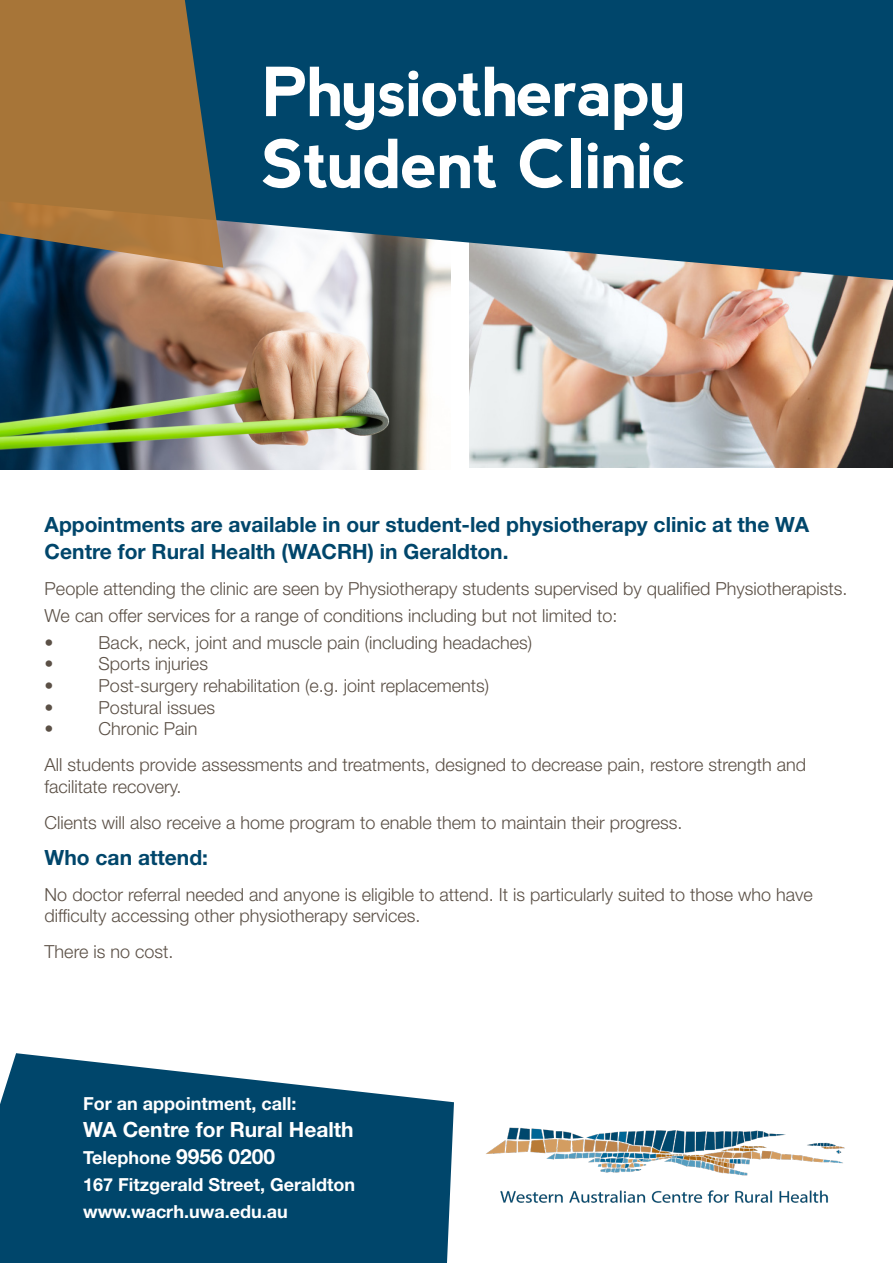
<style>
.page{position:relative;width:893px;height:1263px;background:#fff}
.page>*{position:absolute;margin:0;border:0;box-sizing:border-box;transform-origin:0 0}
.t1{font:700 67.5px "CUCRH Headline";letter-spacing:-.025em;color:#fff}
.t2{font:700 21px/27px "Helvetica Neue LT Std";color:#00466b}
.t3{font:700 21px "Helvetica Neue LT Std";color:#fff}
.t4{font:300 18px/21.6px "Helvetica Neue LT Std";color:#5b5046}
.t5{font:700 18px "Helvetica Neue LT Std";color:#fff}
.s1{font-size:21px}
</style>
<div class="page">
<svg style="left:0;top:1053px;width:454px;height:210px;background:#1f5c7d"></svg>
<img style="left:486px;top:1127px;width:359px;height:76px">
<img style="left:469px;top:280px;width:424px;height:188px">
<img style="left:0;top:280px;width:451px;height:190px">
<svg style="left:0;top:0;width:893px;height:280px;background:#175474"></svg>
<svg style="left:0;top:0;width:223px;height:268px;background:#947040"></svg>
<p class="t1" style="left:262px;top:53px;width:426px">Physiotherapy</p>
<p class="t1" style="left:262px;top:125px;width:427px">Student Clinic</p>
<p class="t2" style="left:45px;top:510px;width:766px">Appointments are available in our student-led physiotherapy clinic at the WA<br>Centre for Rural Health (WACRH) in Geraldton.</p>
<p class="t4" style="left:45px;top:577px;width:804px">People attending the clinic are seen by Physiotherapy students supervised by qualified Physiotherapists.</p>
<p class="t4" style="left:45px;top:604px;width:574px">We can offer services for a range of conditions including but not limited to:</p>
<p class="t4" style="left:45px;top:631px;width:11px">•</p>
<p class="t4" style="left:99px;top:631px;width:435px">Back, neck, joint and muscle pain (including headaches)</p>
<p class="t4" style="left:45px;top:653px;width:11px">•</p>
<p class="t4" style="left:99px;top:653px;width:111px">Sports injuries</p>
<p class="t4" style="left:45px;top:674px;width:11px">•</p>
<p class="t4" style="left:99px;top:674px;width:392px">Post-surgery rehabilitation (e.g. joint replacements)</p>
<p class="t4" style="left:45px;top:696px;width:11px">•</p>
<p class="t4" style="left:99px;top:696px;width:118px">Postural issues</p>
<p class="t4" style="left:45px;top:717px;width:11px">•</p>
<p class="t4" style="left:99px;top:717px;width:100px">Chronic Pain</p>
<p class="t4" style="left:45px;top:753px;width:763px">All students provide assessments and treatments, designed to decrease pain, restore strength and facilitate recovery.</p>
<p class="t4" style="left:45px;top:811px;width:639px">Clients will also receive a home program to enable them to maintain their progress.</p>
<p class="t2" style="left:45px;top:843px;width:165px">Who can attend:</p>
<p class="t4" style="left:45px;top:883px;width:770px">No doctor referral needed and anyone is eligible to attend. It is particularly suited to those who have difficulty accessing other physiotherapy services.</p>
<p class="t4" style="left:45px;top:941px;width:130px">There is no cost.</p>
<p class="t5" style="left:83px;top:1092px;width:215px">For an appointment, call:</p>
<p class="t3" style="left:83px;top:1116px;width:272px">WA Centre for Rural Health</p>
<p class="t5" style="left:83px;top:1146px;width:194px">Telephone <span class="s1">9956 0200</span></p>
<p class="t5" style="left:83px;top:1173px;width:274px">167 Fitzgerald Street, Geraldton</p>
<p class="t5" style="left:83px;top:1200px;width:206px">www.wacrh.uwa.edu.au</p>
</div>
